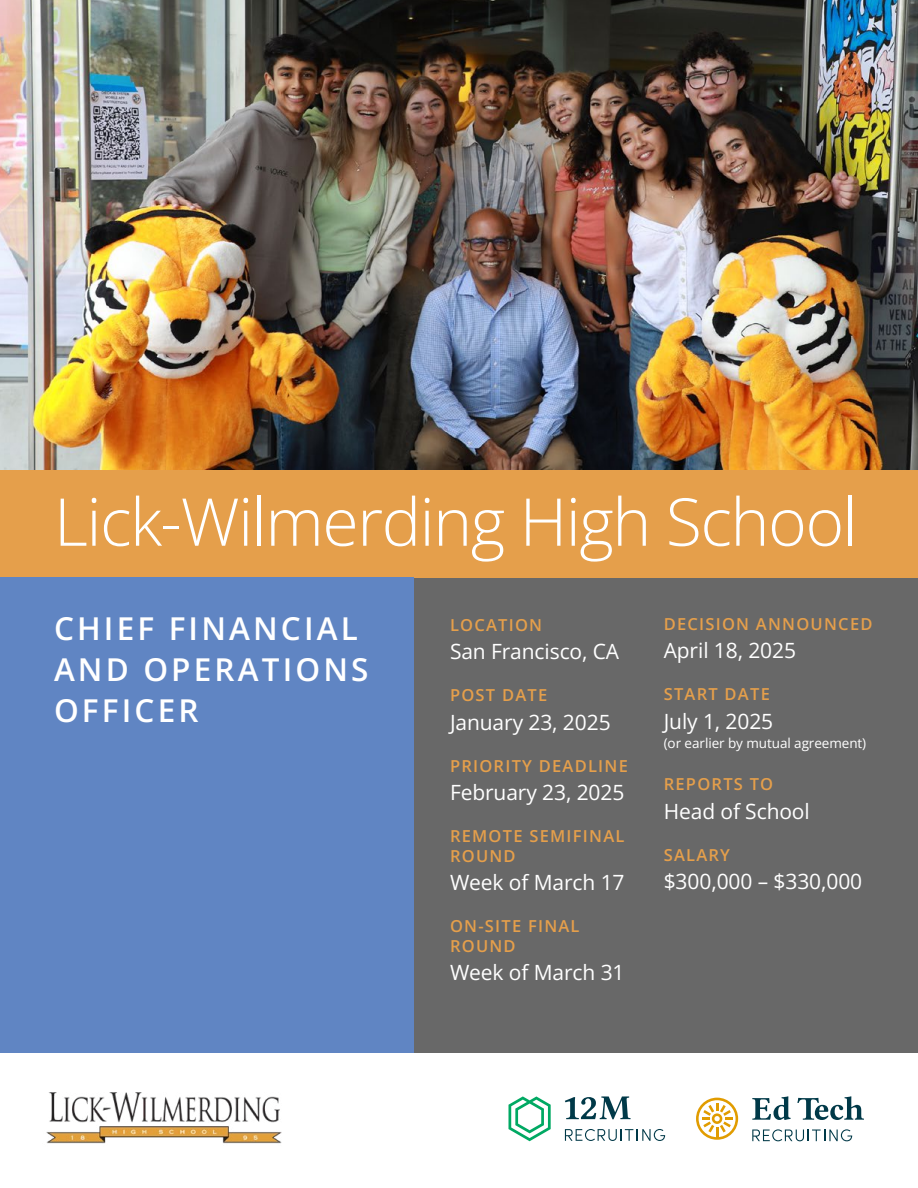
<style>
.page{position:relative;width:918px;height:1188px;background:#fff}
.page>*{position:absolute;margin:0;border:0;box-sizing:border-box;transform-origin:0 0}
.t1{font:300 66px "Open Sans";letter-spacing:-.02em;color:#fff}
.t2{font:600 31.5px/40.5px "Open Sans";letter-spacing:.1em;color:#fff}
.t3{font:21px "Open Sans";letter-spacing:-.005em;color:#fff}
.t4{font:600 16.5px/19.5px "Open Sans";letter-spacing:.075em;color:#e59f4b}
.t5{font:13.5px "Open Sans";letter-spacing:-.005em;color:#fff}
</style>
<div class="page">
<div style="left:405px;top:578px;width:513px;height:475px;background:#686868"></div>
<img style="left:0;top:0;width:918px;height:470px">
<div style="left:0;top:470px;width:918px;height:108px;background:#e59f4b"></div>
<div style="left:0;top:578px;width:414px;height:475px;background:#6085c3"></div>
<img style="left:46px;top:1092px;width:236px;height:52px">
<svg style="left:696px;top:1098px;width:42px;height:42px"></svg>
<svg style="left:752px;top:1129px;width:100px;height:12px"></svg>
<svg style="left:752px;top:1096px;width:39px;height:24px"></svg>
<svg style="left:797px;top:1096px;width:67px;height:24px"></svg>
<svg style="left:565px;top:1096px;width:66px;height:23px"></svg>
<svg style="left:565px;top:1129px;width:100px;height:12px"></svg>
<svg style="left:508px;top:1096px;width:43px;height:45px"></svg>
<h1 class="t1" style="left:54px;top:477px;width:805px">Lick-Wilmerding High School</h1>
<h2 class="t2" style="left:54px;top:608px;width:316px">CHIEF FINANCIAL<br>AND OPERATIONS<br>OFFICER</h2>
<p class="t4" style="left:450px;top:615px;width:94px">LOCATION</p>
<p class="t3" style="left:450px;top:637px;width:171px">San Francisco, CA</p>
<p class="t4" style="left:450px;top:685px;width:99px">POST DATE</p>
<p class="t3" style="left:450px;top:708px;width:162px">January 23, 2025</p>
<p class="t4" style="left:450px;top:756px;width:179px">PRIORITY DEADLINE</p>
<p class="t3" style="left:450px;top:778px;width:176px">February 23, 2025</p>
<p class="t4" style="left:450px;top:826px;width:176px">REMOTE SEMIFINAL<br>ROUND</p>
<p class="t3" style="left:450px;top:868px;width:176px">Week of March 17</p>
<p class="t4" style="left:450px;top:916px;width:131px">ON-SITE FINAL<br>ROUND</p>
<p class="t3" style="left:450px;top:958px;width:176px">Week of March 31</p>
<p class="t4" style="left:664px;top:614px;width:210px">DECISION ANNOUNCED</p>
<p class="t3" style="left:664px;top:636px;width:134px">April 18, 2025</p>
<p class="t4" style="left:664px;top:684px;width:108px">START DATE</p>
<p class="t3" style="left:664px;top:707px;width:111px">July 1, 2025</p>
<p class="t5" style="left:664px;top:734px;width:204px">(or earlier by mutual agreement)</p>
<p class="t4" style="left:664px;top:774px;width:111px">REPORTS TO</p>
<p class="t3" style="left:664px;top:797px;width:148px">Head of School</p>
<p class="t4" style="left:664px;top:845px;width:68px">SALARY</p>
<p class="t3" style="left:664px;top:867px;width:200px">$300,000 – $330,000</p>
</div>
